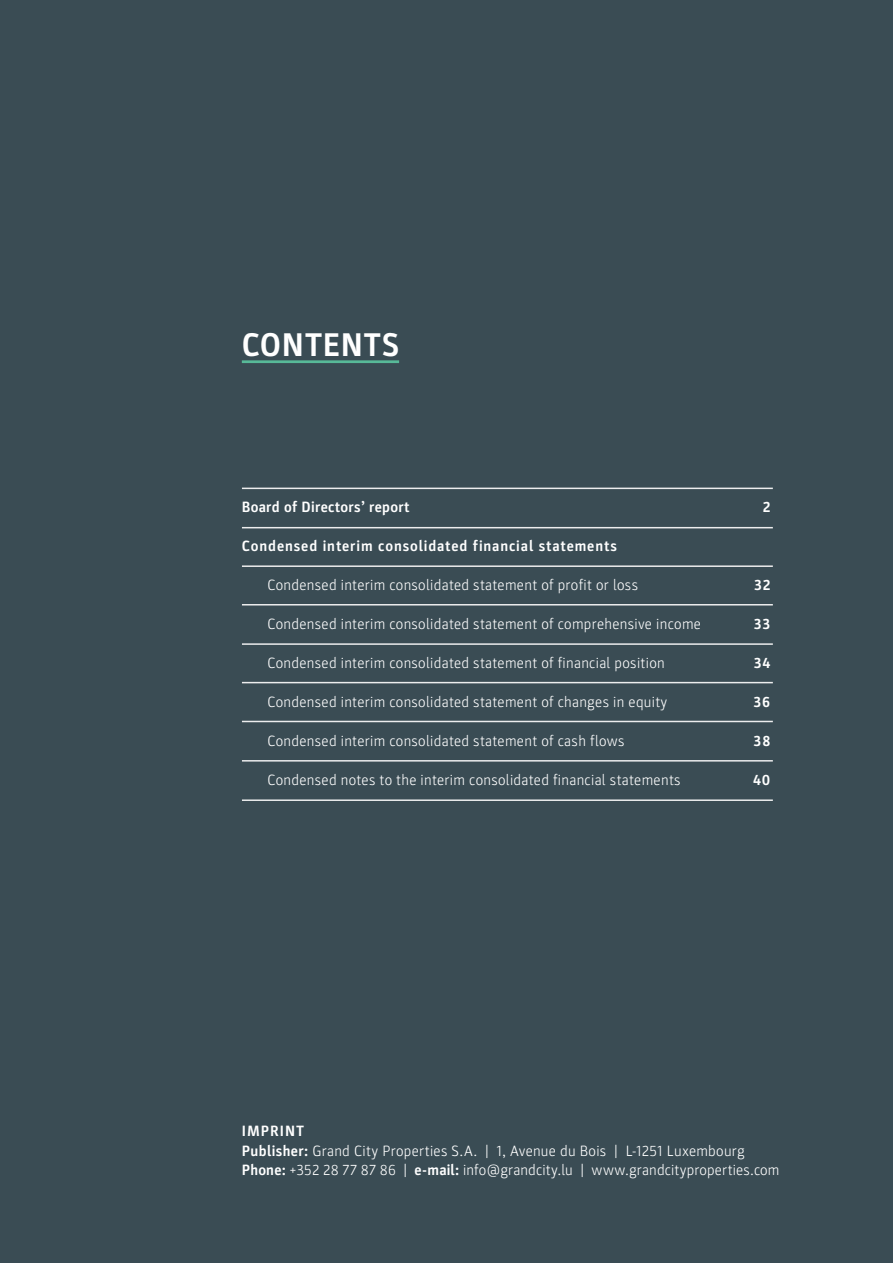
<style>
.page{position:relative;width:893px;height:1263px;background:#3a4c54}
.page>*{position:absolute;margin:0;border:0;box-sizing:border-box;transform-origin:0 0}
.t1{font:700 33px "Parka";letter-spacing:.02em;color:#fff}
.t2{font:300 15px/19.5px "Parka";letter-spacing:.02em;color:#fff}
.t3{font:700 15px "Parka";letter-spacing:.06em;color:#fff}
.t4{font:700 15px "Parka";letter-spacing:.02em;color:#fff}
.s1{font-weight:700}
</style>
<div class="page">
<hr style="left:242px;top:360px;width:157px;height:3px;background:#57b998">
<hr style="left:242px;top:682px;width:531px;height:1px;background:#ecedee">
<hr style="left:242px;top:565px;width:531px;height:2px;background:#ecedee">
<hr style="left:242px;top:760px;width:531px;height:1px;background:#ecedee">
<hr style="left:242px;top:643px;width:531px;height:2px;background:#ecedee">
<hr style="left:242px;top:527px;width:531px;height:1px;background:#ecedee">
<hr style="left:242px;top:721px;width:531px;height:1px;background:#ecedee">
<hr style="left:242px;top:799px;width:531px;height:2px;background:#ecedee">
<hr style="left:242px;top:604px;width:531px;height:1px;background:#ecedee">
<hr style="left:242px;top:488px;width:531px;height:1px;background:#ecedee">
<h1 class="t1" style="left:242px;top:327px;width:159px">CONTENTS</h1>
<p class="t4" style="left:242px;top:499px;width:169px">Board of Directors’ report</p>
<p class="t3" style="left:242px;top:538px;width:377px">Condensed interim consolidated financial statements</p>
<p class="t2" style="left:267px;top:576px;width:372px">Condensed interim consolidated statement of profit or loss</p>
<p class="t2" style="left:267px;top:615px;width:435px">Condensed interim consolidated statement of comprehensive income</p>
<p class="t2" style="left:267px;top:654px;width:399px">Condensed interim consolidated statement of financial position</p>
<p class="t2" style="left:267px;top:693px;width:402px">Condensed interim consolidated statement of changes in equity</p>
<p class="t2" style="left:267px;top:732px;width:359px">Condensed interim consolidated statement of cash flows</p>
<p class="t2" style="left:267px;top:771px;width:415px">Condensed notes to the interim consolidated financial statements</p>
<p class="t3" style="left:763px;top:499px;width:9px">2</p>
<p class="t3" style="left:754px;top:577px;width:18px">32</p>
<p class="t3" style="left:754px;top:616px;width:18px">33</p>
<p class="t3" style="left:754px;top:655px;width:18px">34</p>
<p class="t3" style="left:754px;top:694px;width:18px">36</p>
<p class="t3" style="left:754px;top:733px;width:18px">38</p>
<p class="t3" style="left:753px;top:772px;width:19px">40</p>
<p class="t2" style="left:242px;top:1122px;width:539px"><span class="s1">IMPRINT<br>Publisher:</span> Grand City Properties S.A. | 1, Avenue du Bois | L-1251 Luxembourg<br><span class="s1">Phone:</span> +352 28 77 87 86 | <span class="s1">e-mail:</span> info@grandcity.lu | www.grandcityproperties.com</p>
</div>
